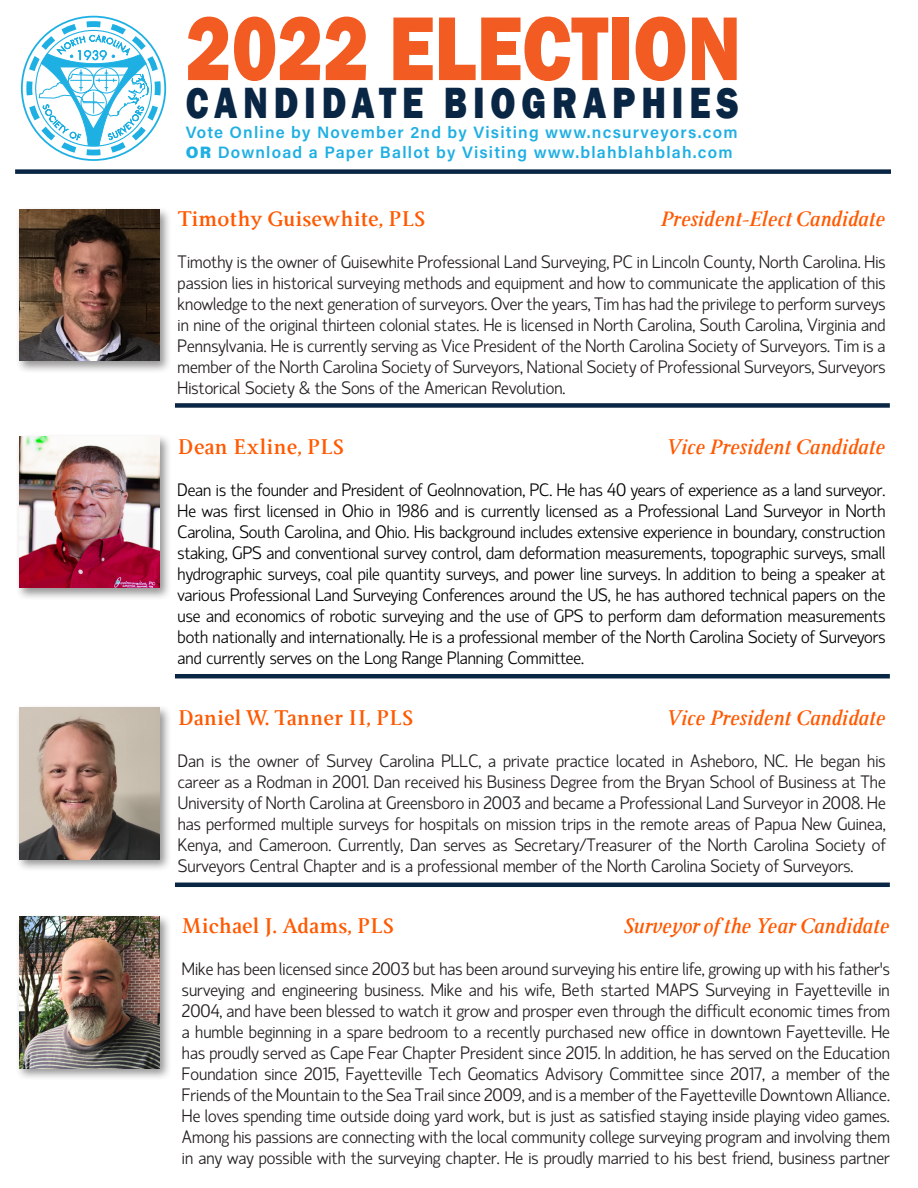
<style>
.page{position:relative;width:918px;height:1188px;background:#fff}
.page>*{position:absolute;margin:0;border:0;box-sizing:border-box;transform-origin:0 0}
.t1{font:800 93.75px "Franklin Gothic";color:#f25b21;scale:.83 1}
.t2{font:800 45px "Franklin Gothic";letter-spacing:.16em;color:#0a2645;scale:.81 1}
.t3{font:italic 700 22.5px "Ingleby";color:#ff5900}
.t4{font:700 22.5px "Ingleby";letter-spacing:.02em;color:#ff5900}
.t5{font:300 18px/21px "Hattori Hanzo";color:#231f20;text-align:justify}
.t6{font:300 18px/21px "Hattori Hanzo";color:#040503;text-align:justify}
.t7{font:16.5px "Acumin Variable Concept";letter-spacing:.075em;color:#1fafe3}
</style>
<div class="page">
<div style="left:175px;top:403px;width:715px;height:5px;background:#0a2645"></div>
<div style="left:16px;top:206px;width:157px;height:168px;background:#231f20;opacity:.48"></div>
<img style="left:19px;top:209px;width:140px;height:152px">
<hr style="left:175px;top:674px;width:715px;height:4px;background:#0a2645">
<div style="left:16px;top:433px;width:157px;height:168px;background:#231f20;opacity:.48"></div>
<img style="left:19px;top:437px;width:140px;height:151px">
<svg style="left:23px;top:18px;width:141px;height:140px"></svg>
<div style="left:15px;top:169px;width:876px;height:5px;background:#0a2645"></div>
<div style="left:16px;top:704px;width:157px;height:168px;background:#231f20;opacity:.48"></div>
<img style="left:19px;top:708px;width:140px;height:151px">
<hr style="left:175px;top:883px;width:715px;height:4px;background:#0a2645">
<div style="left:16px;top:913px;width:157px;height:168px;background:#231f20;opacity:.48"></div>
<img style="left:19px;top:917px;width:140px;height:151px">
<p class="t1" style="left:186px;top:-12px;width:671px">2022 ELECTION</p>
<p class="t2" style="left:186px;top:73px;width:684px">CANDIDATE BIOGRAPHIES</p>
<p class="t7" style="left:186px;top:121px;width:553px">Vote Online by November 2nd by Visiting www.ncsurveyors.com</p>
<p class="t7" style="left:186px;top:141px;width:548px">OR Download a Paper Ballot by Visiting www.blahblahblah.com</p>
<p class="t4" style="left:178px;top:207px;width:249px">Timothy Guisewhite, PLS</p>
<p class="t3" style="left:660px;top:206px;width:227px">President-Elect Candidate</p>
<p class="t5" style="left:178px;top:252px;width:709px">Timothy is the owner of Guisewhite Professional Land Surveying, PC in Lincoln County, North Carolina. His passion lies in historical surveying methods and equipment and how to communicate the application of this knowledge to the next generation of surveyors. Over the years, Tim has had the privilege to perform surveys in nine of the original thirteen colonial states. He is licensed in North Carolina, South Carolina, Virginia and Pennsylvania. He is currently serving as Vice President of the North Carolina Society of Surveyors. Tim is a member of the North Carolina Society of Surveyors, National Society of Professional Surveyors, Surveyors Historical Society &amp; the Sons of the American Revolution.</p>
<p class="t4" style="left:178px;top:434px;width:168px">Dean Exline, PLS</p>
<p class="t3" style="left:667px;top:434px;width:220px">Vice President Candidate</p>
<p class="t6" style="left:178px;top:479px;width:709px">Dean is the founder and President of GeoInnovation, PC. He has 40 years of experience as a land surveyor.<br>He was first licensed in Ohio in 1986 and is currently licensed as a Professional Land Surveyor in North Carolina, South Carolina, and Ohio. His background includes extensive experience in boundary, construction staking, GPS and conventional survey control, dam deformation measurements, topographic surveys, small hydrographic surveys, coal pile quantity surveys, and power line surveys. In addition to being a speaker at various Professional Land Surveying Conferences around the US, he has authored technical papers on the use and economics of robotic surveying and the use of GPS to perform dam deformation measurements both nationally and internationally. He is a professional member of the North Carolina Society of Surveyors and currently serves on the Long Range Planning Committee.</p>
<p class="t4" style="left:178px;top:705px;width:237px">Daniel W. Tanner II, PLS</p>
<p class="t3" style="left:667px;top:705px;width:220px">Vice President Candidate</p>
<p class="t5" style="left:178px;top:750px;width:709px">Dan is the owner of Survey Carolina PLLC, a private practice located in Asheboro, NC. He began his career as a Rodman in 2001. Dan received his Business Degree from the Bryan School of Business at The University of North Carolina at Greensboro in 2003 and became a Professional Land Surveyor in 2008. He has performed multiple surveys for hospitals on mission trips in the remote areas of Papua New Guinea, Kenya, and Cameroon. Currently, Dan serves as Secretary/Treasurer of the North Carolina Society of Surveyors Central Chapter and is a professional member of the North Carolina Society of Surveyors.</p>
<p class="t4" style="left:182px;top:913px;width:214px">Michael J. Adams, PLS</p>
<p class="t3" style="left:624px;top:913px;width:267px">Surveyor of the Year Candidate</p>
<p class="t5" style="left:182px;top:958px;width:709px">Mike has been licensed since 2003 but has been around surveying his entire life, growing up with his father’s surveying and engineering business. Mike and his wife, Beth started MAPS Surveying in Fayetteville in 2004, and have been blessed to watch it grow and prosper even through the difficult economic times from a humble beginning in a spare bedroom to a recently purchased new office in downtown Fayetteville. He has proudly served as Cape Fear Chapter President since 2015. In addition, he has served on the Education Foundation since 2015, Fayetteville Tech Geomatics Advisory Committee since 2017, a member of the Friends of the Mountain to the Sea Trail since 2009, and is a member of the Fayetteville Downtown Alliance.<br>He loves spending time outside doing yard work, but is just as satisfied staying inside playing video games.<br>Among his passions are connecting with the local community college surveying program and involving them in any way possible with the surveying chapter. He is proudly married to his best friend, business partner</p>
</div>
